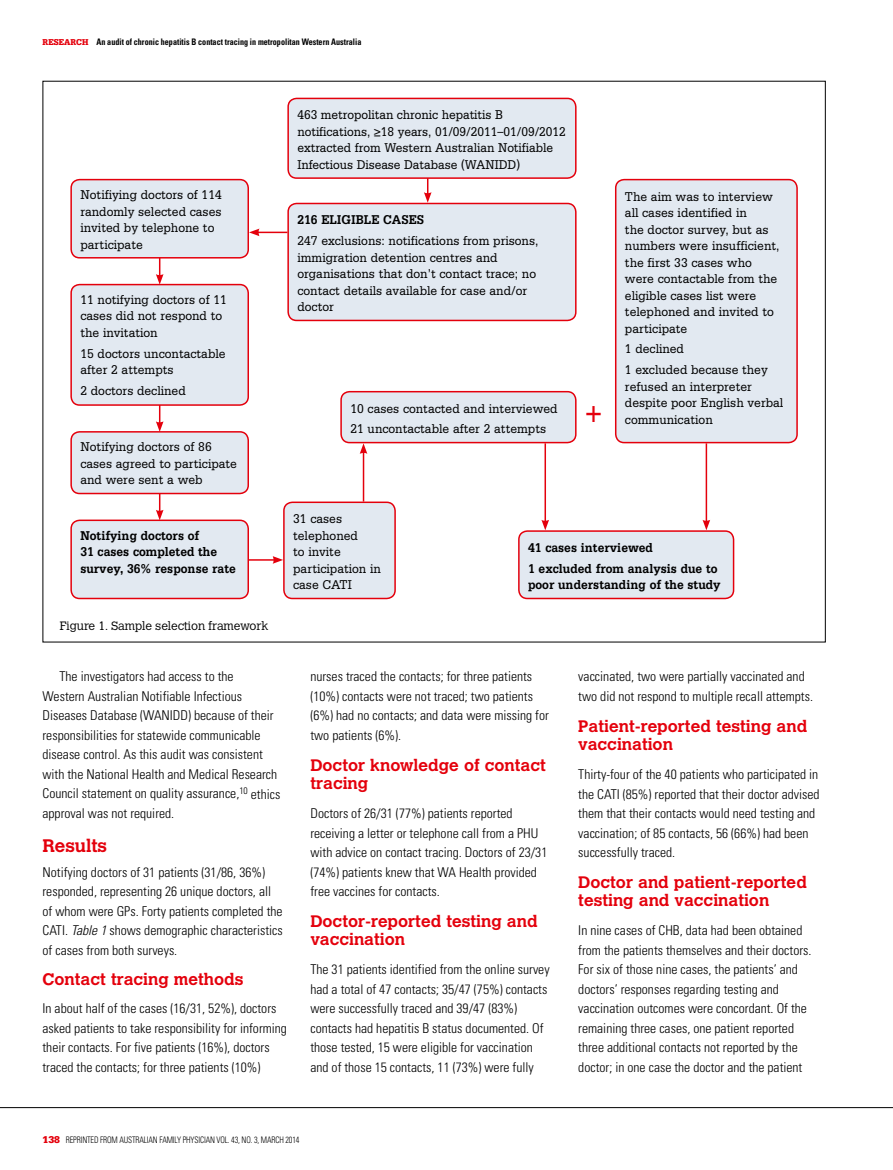
<style>
.page{position:relative;width:893px;height:1170px;background:#fff}
.page>*{position:absolute;margin:0;border:0;box-sizing:border-box;transform-origin:0 0}
.t1{font:31.5px "Serifa LT";color:#e4000c;scale:.9 1}
.t2{font:700 18px "Calvert";color:#e4000c}
.t3{font:700 16.5px/18px "Calvert";color:#e4000c}
.t4{font:300 condensed 13.5px/19.5px "Univers LT";color:#000}
.t5{font:13.5px/16.5px "Serifa LT";color:#000;scale:.9 1}
.t6{font:13.5px/16.5px "Serifa LT";color:#000;scale:.89 1}
.t7{font:700 13.5px/16.5px "Serifa LT";color:#000;scale:.9 1}
.t8{font:300 12px "Calvert";letter-spacing:-.005em;color:#000}
.t9{font:700 condensed 9px "Univers LT";color:#000;scale:.9 1}
.t10{font:300 condensed 9px "Univers LT";letter-spacing:-.015em;color:#000;scale:.9 1}
.s1{font-family:"Serifa LT";font-weight:900;font-stretch:normal;color:#e4000c}
.s2{font-style:italic}
.s3{font-family:"Serifa LT";font-weight:900;font-stretch:normal;font-size:10.5px;color:#e4000c}
</style>
<div class="page">
<hr style="left:0;top:1107px;width:893px;height:1px;background:#000">
<svg style="left:424px;top:179px;width:8px;height:24px"></svg>
<div style="left:284px;top:502px;width:111px;height:96px;background:#e2e9f1;border-radius:9px"></div>
<div style="left:283px;top:501px;width:113px;height:98px;border:2px solid #e4000c;border-radius:9px"></div>
<div style="left:288px;top:98px;width:288px;height:80px;background:#e2e9f1;border-radius:9px"></div>
<div style="left:287px;top:98px;width:290px;height:81px;border:2px solid #e4000c;border-radius:9px"></div>
<div style="left:288px;top:203px;width:288px;height:117px;background:#e2e9f1;border-radius:9px"></div>
<div style="left:287px;top:203px;width:290px;height:118px;border:2px solid #e4000c;border-radius:9px"></div>
<div style="left:616px;top:180px;width:181px;height:262px;background:#e2e9f1;border-radius:9px"></div>
<div style="left:615px;top:179px;width:183px;height:264px;border:2px solid #e4000c;border-radius:9px"></div>
<div style="left:519px;top:531px;width:215px;height:67px;background:#e2e9f1;border-radius:9px"></div>
<div style="left:518px;top:530px;width:216px;height:69px;border:2px solid #e4000c;border-radius:9px"></div>
<div style="left:341px;top:391px;width:235px;height:51px;background:#e2e9f1;border-radius:9px"></div>
<div style="left:340px;top:391px;width:237px;height:52px;border:2px solid #e4000c;border-radius:9px"></div>
<div style="left:71px;top:180px;width:177px;height:78px;background:#e2e9f1;border-radius:9px"></div>
<div style="left:70px;top:179px;width:179px;height:79px;border:2px solid #e4000c;border-radius:9px"></div>
<div style="left:71px;top:284px;width:177px;height:121px;background:#e2e9f1;border-radius:9px"></div>
<div style="left:70px;top:284px;width:179px;height:122px;border:2px solid #e4000c;border-radius:9px"></div>
<div style="left:71px;top:432px;width:177px;height:61px;background:#e2e9f1;border-radius:9px"></div>
<div style="left:70px;top:431px;width:179px;height:63px;border:2px solid #e4000c;border-radius:9px"></div>
<div style="left:71px;top:520px;width:177px;height:78px;background:#e2e9f1;border-radius:9px"></div>
<div style="left:70px;top:519px;width:179px;height:80px;border:2px solid #e4000c;border-radius:9px"></div>
<svg style="left:156px;top:258px;width:8px;height:26px"></svg>
<svg style="left:156px;top:405px;width:8px;height:27px"></svg>
<svg style="left:156px;top:493px;width:8px;height:27px"></svg>
<hr style="left:706px;top:443px;width:1px;height:79px;background:#e4000c">
<svg style="left:703px;top:519px;width:7px;height:11px"></svg>
<hr style="left:544px;top:443px;width:2px;height:79px;background:#e4000c">
<svg style="left:541px;top:519px;width:8px;height:11px"></svg>
<svg style="left:249px;top:556px;width:34px;height:7px"></svg>
<hr style="left:363px;top:451px;width:1px;height:50px;background:#e4000c">
<svg style="left:360px;top:443px;width:7px;height:11px"></svg>
<hr style="left:257px;top:231px;width:30px;height:2px;background:#e4000c">
<svg style="left:249px;top:228px;width:11px;height:8px"></svg>
<p class="t9" style="left:43px;top:36px;width:356px"><span class="s1">RESEARCH</span> An audit of chronic hepatitis B contact tracing in metropolitan Western Australia</p>
<p class="t5" style="left:80px;top:186px;width:159px">Notifiying doctors of 114 randomly selected cases invited by telephone to participate</p>
<p class="t5" style="left:80px;top:291px;width:164px">11 notifying doctors of 11 cases did not respond to the invitation</p>
<p class="t5" style="left:80px;top:345px;width:163px">15 doctors uncontactable after 2 attempts</p>
<p class="t5" style="left:80px;top:382px;width:119px">2 doctors declined</p>
<p class="t5" style="left:80px;top:438px;width:176px">Notifying doctors of 86 cases agreed to participate and were sent a web</p>
<p class="t7" style="left:80px;top:527px;width:174px">Notifying doctors of<br>31 cases completed the survey, 36% response rate</p>
<p class="t8" style="left:60px;top:618px;width:210px">Figure 1. Sample selection framework</p>
<p class="t6" style="left:297px;top:107px;width:303px">463 metropolitan chronic hepatitis B notifications, ≥18 years, 01/09/2011–01/09/2012 extracted from Western Australian Notifiable Infectious Disease Database (WANIDD)</p>
<p class="t7" style="left:297px;top:212px;width:143px">216 ELIGIBLE CASES</p>
<p class="t5" style="left:297px;top:232px;width:269px">247 exclusions: notifications from prisons, immigration detention centres and organisations that don’t contact trace; no contact details available for case and/or doctor</p>
<p class="t5" style="left:350px;top:398px;width:232px;line-height:20.7px">10 cases contacted and interviewed<br>21 uncontactable after 2 attempts</p>
<h1 class="t1" style="left:585px;top:394px;width:20px">+</h1>
<p class="t5" style="left:625px;top:188px;width:173px">The aim was to interview all cases identified in<br>the doctor survey, but as numbers were insufficient, the first 33 cases who were contactable from the eligible cases list were telephoned and invited to participate</p>
<p class="t5" style="left:625px;top:339px;width:160px;line-height:20.7px">1 declined<br>1 excluded because they</p>
<p class="t5" style="left:625px;top:378px;width:177px">refused an interpreter despite poor English verbal communication</p>
<p class="t5" style="left:293px;top:510px;width:99px">31 cases telephoned<br>to invite participation in case CATI</p>
<p class="t7" style="left:528px;top:537px;width:212px;line-height:20.7px">41 cases interviewed<br>1 excluded from analysis due to</p>
<p class="t7" style="left:528px;top:576px;width:215px">poor understanding of the study</p>
<p class="t4" style="left:43px;top:667px;width:239px;text-indent:17px">The investigators had access to the<br>Western Australian Notifiable Infectious Diseases Database (WANIDD) because of their responsibilities for statewide communicable disease control. As this audit was consistent with the National Health and Medical Research Council statement on quality assurance,<sup>10</sup> ethics approval was not required.</p>
<h2 class="t2" style="left:43px;top:834px;width:66px">Results</h2>
<p class="t4" style="left:43px;top:862px;width:242px">Notifying doctors of 31 patients (31/86, 36%) responded, representing 26 unique doctors, all of whom were GPs. Forty patients completed the CATI. <span class="s2">Table 1</span> shows demographic characteristics of cases from both surveys.</p>
<p class="t3" style="left:43px;top:970px;width:203px">Contact tracing methods</p>
<p class="t4" style="left:43px;top:998px;width:246px">In about half of the cases (16/31, 52%), doctors asked patients to take responsibility for informing their contacts. For five patients (16%), doctors traced the contacts; for three patients (10%)</p>
<p class="t4" style="left:310px;top:667px;width:240px">nurses traced the contacts; for three patients (10%) contacts were not traced; two patients (6%) had no contacts; and data were missing for two patients (6%).</p>
<p class="t3" style="left:310px;top:755px;width:237px">Doctor knowledge of contact tracing</p>
<p class="t4" style="left:310px;top:803px;width:238px">Doctors of 26/31 (77%) patients reported receiving a letter or telephone call from a PHU with advice on contact tracing. Doctors of 23/31 (74%) patients knew that WA Health provided free vaccines for contacts.</p>
<p class="t3" style="left:310px;top:911px;width:229px">Doctor-reported testing and vaccination</p>
<p class="t4" style="left:310px;top:959px;width:241px">The 31 patients identified from the online survey had a total of 47 contacts; 35/47 (75%) contacts were successfully traced and 39/47 (83%) contacts had hepatitis B status documented. Of those tested, 15 were eligible for vaccination and of those 15 contacts, 11 (73%) were fully</p>
<p class="t10" style="left:43px;top:1133px;width:287px"><span class="s3">138</span> REPRINTED FROM Australian Fami ly Physi cian Vol. 43, No. 3, MARCH 2014</p>
<p class="t4" style="left:578px;top:667px;width:236px">vaccinated, two were partially vaccinated and two did not respond to multiple recall attempts.</p>
<p class="t3" style="left:578px;top:716px;width:230px">Patient-reported testing and vaccination</p>
<p class="t4" style="left:578px;top:764px;width:243px">Thirty-four of the 40 patients who participated in the CATI (85%) reported that their doctor advised them that their contacts would need testing and vaccination; of 85 contacts, 56 (66%) had been successfully traced.</p>
<p class="t3" style="left:578px;top:872px;width:230px">Doctor and patient-reported testing and vaccination</p>
<p class="t4" style="left:578px;top:920px;width:235px">In nine cases of CH B, data had been obtained from the patients themselves and their doctors.<br>For six of those nine cases, the patients’ and doctors’ responses regarding testing and vaccination outcomes were concordant. Of the remaining three cases, one patient reported three additional contacts not reported by the doctor; in one case the doctor and the patient</p>
</div>
